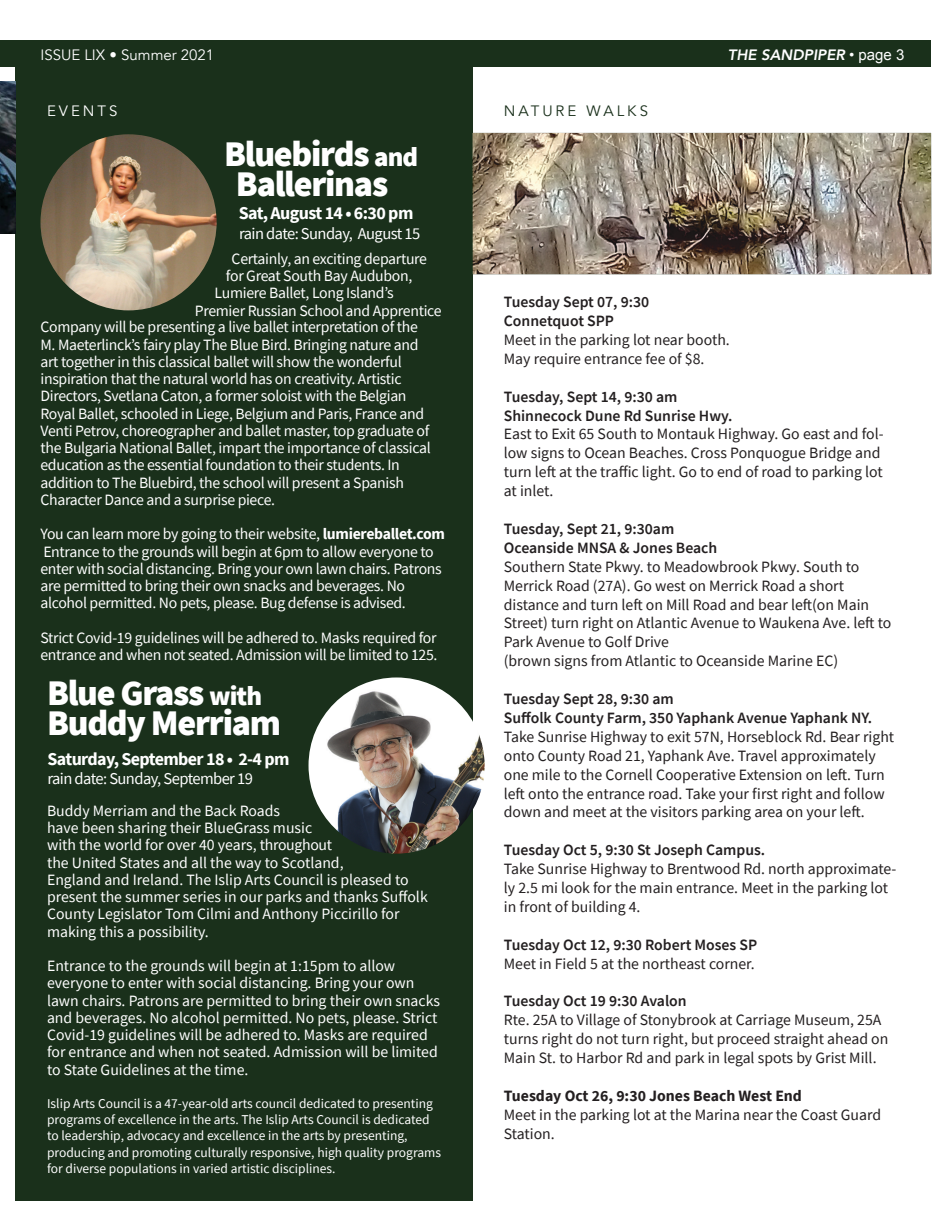
<style>
.page{position:relative;width:945px;height:1215px;background:#fff}
.page>*{position:absolute;margin:0;border:0;box-sizing:border-box;transform-origin:0 0}
.t1{font:900 36px "Source Sans Pro";letter-spacing:-.035em;color:#fff}
.t2{font:700 18px "Source Sans Pro";letter-spacing:-.035em;color:#fff}
.t3{font:16.5px "Source Sans Pro";letter-spacing:-.035em;color:#fff}
.t4{font:15.75px/17.2px "Source Sans Pro";letter-spacing:-.02em;color:#fff}
.t5{font:15.75px/18.9px "Source Sans Pro";color:#231f20}
.t6{font:15.75px/17.2px "Source Sans Pro";color:#fff}
.t7{font:600 15.75px "Source Sans Pro";color:#231f20}
.t8{font:700 15.75px "Source Sans Pro";color:#231f20}
.t9{font:15px "Avenir";color:#fff}
.t10{font:italic 800 15px "Avenir";color:#fff}
.t11{font:15px "Avenir";letter-spacing:.2em;color:#1a301b}
.t12{font:13.5px/16.2px "Source Sans Pro";color:#fff}
.s1{font-family:"Arial";font-weight:400;font-style:normal}
.s2{font-size:27px}
.s3{font-weight:700}
</style>
<div class="page">
<div style="left:15px;top:68px;width:457px;height:1134px;background:#1a301b"></div>
<div style="left:0;top:40px;width:14px;height:28px;background:#1a301b"></div>
<div style="left:14px;top:40px;width:918px;height:28px;background:#1a301b"></div>
<img style="left:309px;top:677px;width:176px;height:177px;border-radius:88px">
<img style="left:40px;top:134px;width:177px;height:176px;border-radius:88px">
<img style="left:0;top:81px;width:15px;height:153px">
<img style="left:472px;top:133px;width:459px;height:141px">
<p class="t9" style="left:40px;top:46px;width:175px">ISSUE LIX • Summer 2021</p>
<p class="t10" style="left:728px;top:46px;width:178px">THE SANDPIPER <span class="s1">• page 3</span></p>
<p class="t9" style="left:47px;top:102px;width:72px">EVENTS</p>
<p class="t11" style="left:504px;top:102px;width:146px">NATURE WALKS</p>
<p class="t1" style="left:224px;top:129px;width:196px">Bluebirds <span class="s2">and</span></p>
<p class="t1" style="left:236px;top:159px;width:154px">Ballerinas</p>
<p class="t2" style="left:239px;top:201px;width:176px">Sat, August 14 • 6:30 pm</p>
<p class="t3" style="left:239px;top:223px;width:183px">rain date: Sunday, August 15</p>
<p class="t4" style="left:232px;top:250px;width:197px">Certainly, an exciting departure</p>
<p class="t4" style="left:226px;top:267px;width:188px">for Great South Bay Audubon,</p>
<p class="t4" style="left:215px;top:284px;width:181px">Lumiere Ballet, Long Island’s</p>
<p class="t4" style="left:195px;top:302px;width:248px">Premier Russian School and Apprentice</p>
<p class="t4" style="left:40px;top:318px;width:392px">Company will be presenting a live ballet interpretation of the M. Maeterlinck’s fairy play The Blue Bird. Bringing nature and art together in this classical ballet will show the wonderful inspiration that the natural world has on creativity. Artistic Directors, Svetlana Caton, a former soloist with the Belgian Royal Ballet, schooled in Liege, Belgium and Paris, France and Venti Petrov, choreographer and ballet master, top graduate of the Bulgaria National Ballet, impart the importance of classical education as the essential foundation to their students. In addition to The Bluebird, the school will present a Spanish Character Dance and a surprise piece.</p>
<p class="t4" style="left:40px;top:525px;width:406px">You can learn more by going to their website, <span class="s3">lumiereballet.com</span></p>
<p class="t4" style="left:40px;top:543px;width:403px">Entrance to the grounds will begin at 6pm to allow everyone to enter with social distancing. Bring your own lawn chairs. Patrons are permitted to bring their own snacks and beverages. No alcohol permitted. No pets, please. Bug defense is advised.</p>
<p class="t4" style="left:40px;top:629px;width:399px">Strict Covid-19 guidelines will be adhered to. Masks required for entrance and when not seated. Admission will be limited to 125.</p>
<p class="t1" style="left:47px;top:668px;width:217px">Blue Grass <span class="s2">with</span></p>
<p class="t1" style="left:47px;top:698px;width:236px">Buddy Merriam</p>
<p class="t2" style="left:47px;top:746px;width:244px">Saturday, September 18 • 2-4 pm</p>
<p class="t3" style="left:47px;top:768px;width:207px">rain date: Sunday, September 19</p>
<p class="t6" style="left:47px;top:802px;width:235px">Buddy Merriam and the Back Roads</p>
<p class="t6" style="left:47px;top:819px;width:267px">have been sharing their BlueGrass music</p>
<p class="t4" style="left:47px;top:836px;width:287px">with the world for over 40 years, throughout</p>
<p class="t6" style="left:47px;top:854px;width:298px">the United States and all the way to Scotland,</p>
<p class="t6" style="left:47px;top:871px;width:382px">England and Ireland. The Islip Arts Council is pleased to present the summer series in our parks and thanks Suffolk County Legislator Tom Cilmi and Anthony Piccirillo for making this a possibility.</p>
<p class="t6" style="left:47px;top:957px;width:395px">Entrance to the grounds will begin at 1:15pm to allow everyone to enter with social distancing. Bring your own lawn chairs. Patrons are permitted to bring their own snacks and beverages. No alcohol permitted. No pets, please. Strict Covid-19 guidelines will be adhered to. Masks are required for entrance and when not seated. Admission will be limited to State Guidelines at the time.</p>
<p class="t12" style="left:47px;top:1095px;width:395px">Islip Arts Council is a 47-year-old arts council dedicated to presenting programs of excellence in the arts. The Islip Arts Council is dedicated to leadership, advocacy and excellence in the arts by presenting, producing and promoting culturally responsive, high quality programs for diverse populations in varied artistic disciplines.</p>
<p class="t7" style="left:504px;top:292px;width:147px">Tuesday Sept 07, 9:30</p>
<p class="t7" style="left:504px;top:311px;width:112px">Connetquot SPP</p>
<p class="t5" style="left:504px;top:330px;width:228px">Meet in the parking lot near booth.</p>
<p class="t5" style="left:504px;top:349px;width:202px">May require entrance fee of $8.</p>
<p class="t7" style="left:504px;top:386px;width:175px">Tuesday, Sept 14, 9:30 am</p>
<p class="t7" style="left:504px;top:405px;width:230px">Shinnecock Dune Rd Sunrise Hwy.</p>
<p class="t5" style="left:504px;top:425px;width:381px">East to Exit 65 South to Montauk Highway. Go east and fol&shy;low signs to Ocean Beaches. Cross Ponquogue Bridge and turn left at the traffic light. Go to end of road to parking lot at inlet.</p>
<p class="t7" style="left:504px;top:518px;width:172px">Tuesday, Sept 21, 9:30am</p>
<p class="t7" style="left:504px;top:537px;width:215px">Oceanside MNSA &amp; Jones Beach</p>
<p class="t5" style="left:504px;top:557px;width:357px">Southern State Pkwy. to Meadowbrook Pkwy. South to</p>
<p class="t5" style="left:504px;top:576px;width:389px">Merrick Road (27A). Go west on Merrick Road a short distance and turn left on Mill Road and bear left(on Main Street) turn right on Atlantic Avenue to Waukena Ave. left to Park Avenue to Golf Drive</p>
<p class="t5" style="left:504px;top:652px;width:336px">(brown signs from Atlantic to Oceanside Marine EC)</p>
<p class="t7" style="left:504px;top:689px;width:172px">Tuesday Sept 28, 9:30 am</p>
<p class="t7" style="left:504px;top:707px;width:370px">Suffolk County Farm, 350 Yaphank Avenue Yaphank NY.</p>
<p class="t5" style="left:504px;top:727px;width:392px">Take Sunrise Highway to exit 57N, Horseblock Rd. Bear right onto County Road 21, Yaphank Ave. Travel approximately one mile to the Cornell Cooperative Extension on left. Turn left onto the entrance road. Take your first right and follow down and meet at the visitors parking area on your left.</p>
<p class="t7" style="left:504px;top:840px;width:263px">Tuesday Oct 5, 9:30 St Joseph Campus.</p>
<p class="t5" style="left:504px;top:859px;width:394px">Take Sunrise Highway to Brentwood Rd. north approximate&shy;ly 2.5 mi look for the main entrance. Meet in the parking lot in front of building 4.</p>
<p class="t7" style="left:504px;top:934px;width:255px">Tuesday Oct 12, 9:30 Robert Moses SP</p>
<p class="t5" style="left:504px;top:954px;width:252px">Meet in Field 5 at the northeast corner.</p>
<p class="t7" style="left:504px;top:991px;width:184px">Tuesday Oct 19 9:30 Avalon</p>
<p class="t5" style="left:504px;top:1011px;width:386px">Rte. 25A to Village of Stonybrook at Carriage Museum, 25A turns right do not turn right, but proceed straight ahead on<br>Main St. to Harbor Rd and park in legal spots by Grist Mill.</p>
<p class="t8" style="left:504px;top:1085px;width:300px">Tuesday Oct 26, 9:30 Jones Beach West End</p>
<p class="t5" style="left:504px;top:1105px;width:379px">Meet in the parking lot at the Marina near the Coast Guard<br>Station.</p>
</div>
